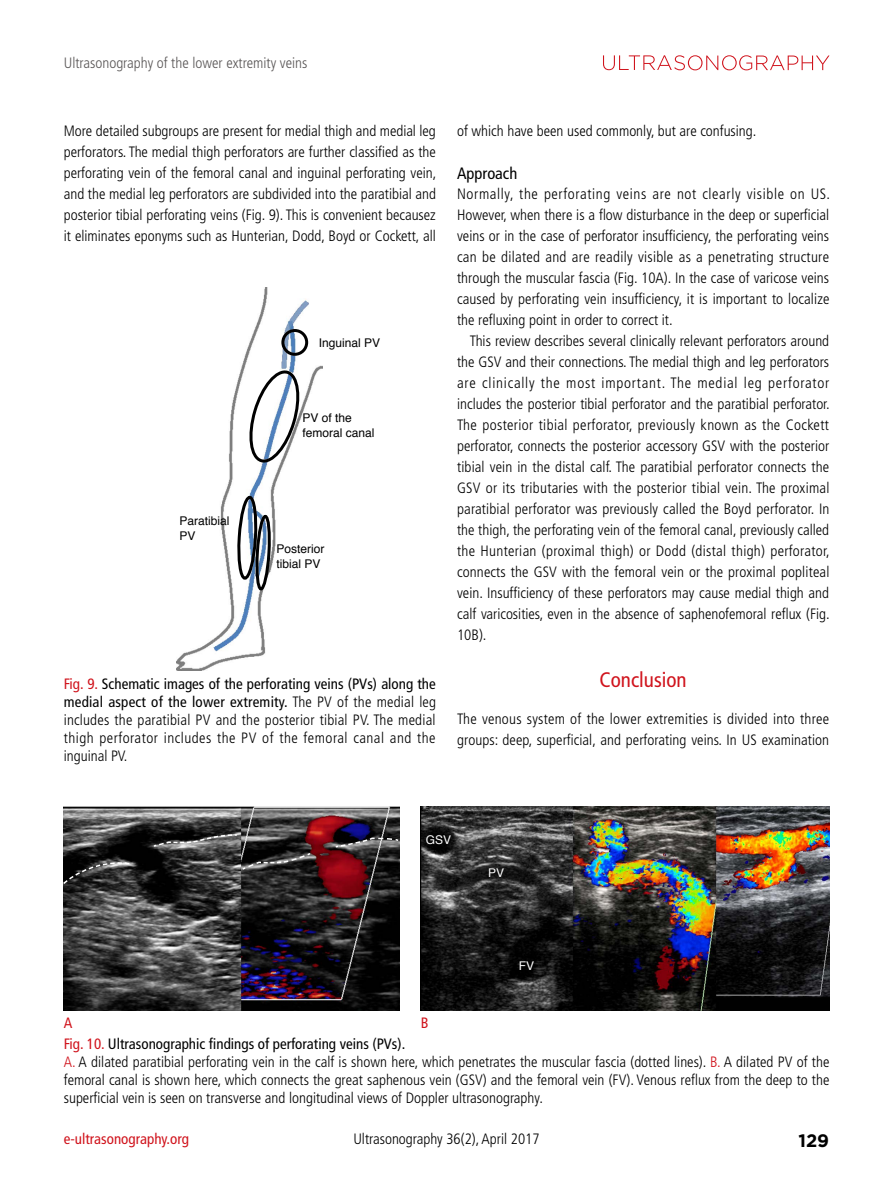
<style>
.page{position:relative;width:893px;height:1191px;background:#fff}
.page>*{position:absolute;margin:0;border:0;box-sizing:border-box;transform-origin:0 0}
.t1{font:condensed 21px "Frutiger LT Std";color:#d0131c}
.t2{font:700 18px "Gotham";color:#000}
.t3{font:condensed 16.5px "Frutiger LT Std";color:#000}
.t4{font:300 condensed 15px/21px "Frutiger LT Std";color:#000;text-align:justify}
.t5{font:300 condensed 15px "Frutiger LT Std";color:#5a5757}
.t6{font:condensed 15px "Frutiger LT Std";color:#d0131c}
.t7{font:12px/15px "Helvetica";color:#000}
.t8{font:12px "Helvetica";color:#fff}
.s1{font-weight:400;color:#d0131c}
.s2{font-weight:400}
.s3{color:#d0131c}
</style>
<div class="page">
<svg style="left:603px;top:55px;width:226px;height:15px"></svg>
<img style="left:177px;top:287px;width:146px;height:383px">
<img style="left:64px;top:806px;width:336px;height:204px">
<img style="left:421px;top:806px;width:408px;height:204px">
<svg style="left:63px;top:859px;width:68px;height:26px;background:#383838"></svg>
<svg style="left:152px;top:833px;width:159px;height:38px;background:#3f3d3d"></svg>
<svg style="left:334px;top:837px;width:66px;height:11px"></svg>
<div style="left:281px;top:329px;width:27px;height:27px;border:3px solid #000;border-radius:50%"></div>
<svg style="left:244px;top:365px;width:61px;height:99px"></svg>
<svg style="left:235px;top:494px;width:38px;height:98px"></svg>
<p class="t5" style="left:64px;top:54px;width:245px">Ultrasonography of the lower extremity veins</p>
<p class="t4" style="left:64px;top:120px;width:374px">More detailed subgroups are present for medial thigh and medial leg perforators. The medial thigh perforators are further classified as the perforating vein of the femoral canal and inguinal perforating vein, and the medial leg perforators are subdivided into the paratibial and posterior tibial perforating veins (Fig. 9). This is convenient becausez it eliminates eponyms such as Hunterian, Dodd, Boyd or Cockett, all</p>
<p class="t4" style="left:457px;top:120px;width:301px">of which have been used commonly, but are confusing.</p>
<p class="t3" style="left:457px;top:164px;width:62px">Approach</p>
<p class="t4" style="left:457px;top:183px;width:374px">Normally, the perforating veins are not clearly visible on US.<br>However, when there is a flow disturbance in the deep or superficial veins or in the case of perforator insufficiency, the perforating veins can be dilated and are readily visible as a penetrating structure through the muscular fascia (Fig. 10A). In the case of varicose veins caused by perforating vein insufficiency, it is important to localize the refluxing point in order to correct it.</p>
<p class="t4" style="left:457px;top:330px;width:374px;text-indent:13px">This review describes several clinically relevant perforators around the GSV and their connections. The medial thigh and leg perforators are clinically the most important. The medial leg perforator includes the posterior tibial perforator and the paratibial perforator.<br>The posterior tibial perforator, previously known as the Cockett perforator, connects the posterior accessory GSV with the posterior tibial vein in the distal calf. The paratibial perforator connects the GSV or its tributaries with the posterior tibial vein. The proximal paratibial perforator was previously called the Boyd perforator. In the thigh, the perforating vein of the femoral canal, previously called the Hunterian (proximal thigh) or Dodd (distal thigh) perforator, connects the GSV with the femoral vein or the proximal popliteal vein. Insufficiency of these perforators may cause medial thigh and calf varicosities, even in the absence of saphenofemoral reflux (Fig.<br>10B).</p>
<h1 class="t1" style="left:600px;top:667px;width:89px">Conclusion</h1>
<p class="t4" style="left:457px;top:708px;width:374px">The venous system of the lower extremities is divided into three groups: deep, superficial, and perforating veins. In US examination</p>
<p class="t7" style="left:319px;top:335px;width:63px">Inguinal PV</p>
<p class="t7" style="left:302px;top:411px;width:74px">PV of the femoral canal</p>
<p class="t7" style="left:179px;top:514px;width:52px">Paratibial<br>PV</p>
<p class="t7" style="left:276px;top:541px;width:50px">Posterior tibial PV</p>
<p class="t4" style="left:64px;top:675px;width:374px;line-height:18px"><span class="s1">Fig. 9.</span> <span class="s2">Schematic images of the perforating veins (PVs) along the medial aspect of the lower extremity.</span> The PV of the medial leg includes the paratibial PV and the posterior tibial PV. The medial thigh perforator includes the PV of the femoral canal and the inguinal PV.</p>
<p class="t8" style="left:426px;top:830px;width:27px">GSV</p>
<p class="t6" style="left:64px;top:1014px;width:10px">A</p>
<p class="t6" style="left:421px;top:1014px;width:9px">B</p>
<p class="t8" style="left:488px;top:863px;width:18px">PV</p>
<p class="t8" style="left:519px;top:957px;width:17px">FV</p>
<p class="t4" style="left:64px;top:1035px;width:767px;line-height:18px;text-align:left"><span class="s1">Fig. 10.</span> <span class="s2">Ultrasonographic findings of perforating veins (PVs).<br></span><span class="s3">A.</span> A dilated paratibial perforating vein in the calf is shown here, which penetrates the muscular fascia (dotted lines). <span class="s3">B.</span> A dilated PV of the femoral canal is shown here, which connects the great saphenous vein (GSV) and the femoral vein (FV). Venous reflux from the deep to the superficial vein is seen on transverse and longitudinal views of Doppler ultrasonography.</p>
<p class="t6" style="left:64px;top:1130px;width:127px">e-ultrasonography.org</p>
<p class="t4" style="left:353px;top:1128px;width:188px">Ultrasonography 36(2), April 2017</p>
<p class="t2" style="left:798px;top:1130px;width:32px">129</p>
</div>
